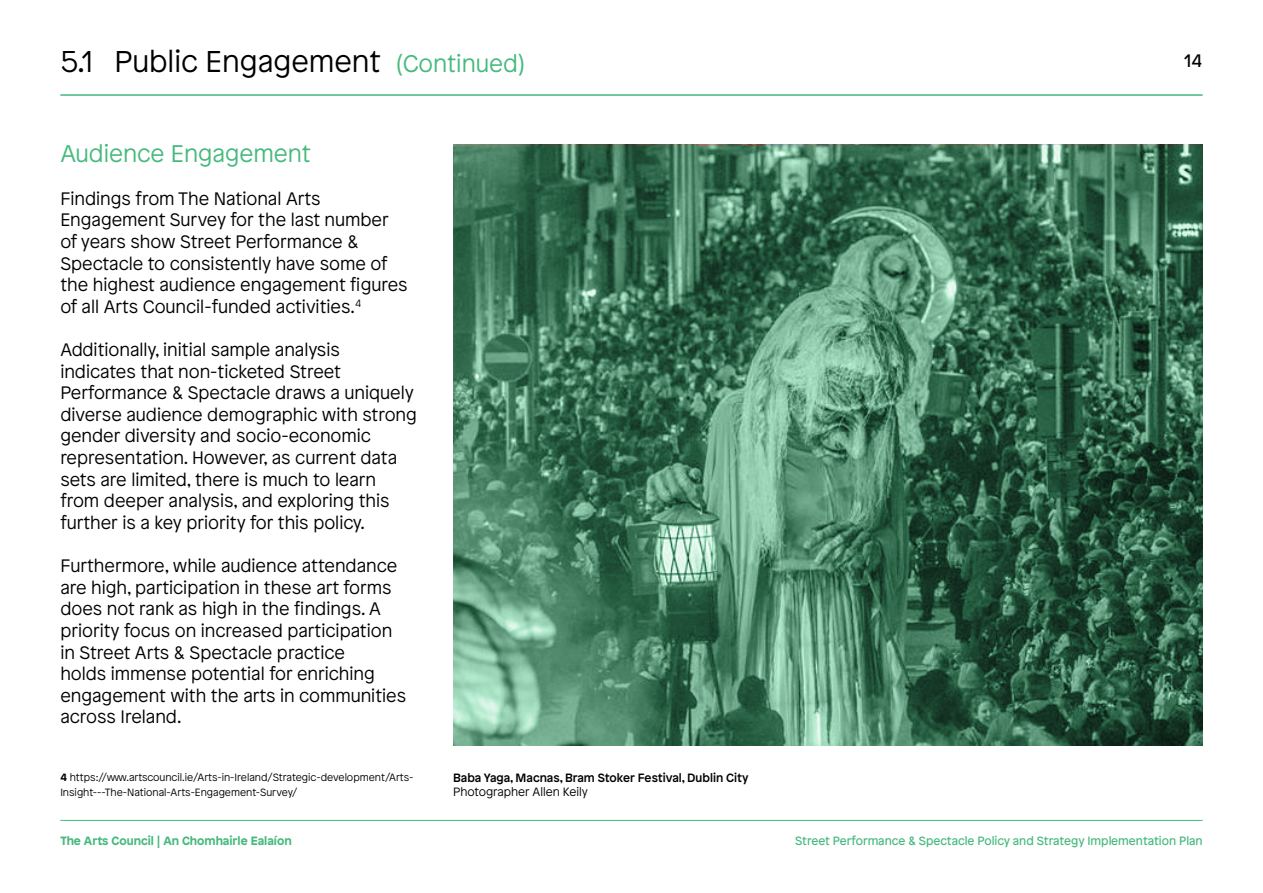
<style>
.page{position:relative;width:1263px;height:893px;background:#fff}
.page>*{position:absolute;margin:0;border:0;box-sizing:border-box;transform-origin:0 0}
.Title_Top_Text{font:300 30px "Patron";color:#000}
.Green_Quote_Text{font:300 24px "Patron";color:#45b97c}
.Body_Copy{font:300 18px/21.6px "Patron";color:#000}
.t1{font:18px "Patron";color:#000}
.t2{font:12px "Patron";color:#45b97c}
.t3{font:500 12px "Patron";color:#000}
.t4{font:700 12px "Patron";color:#45b97c}
.t5{font:300 12px "Patron";color:#000}
.Mouse_Text{font:300 10.5px/15px "Patron";color:#000}
.s1{font-size:24px;color:#45b97c}
.s2{font-weight:700}
</style>
<div class="page">
<hr style="left:60px;top:94px;width:1143px;height:2px;background:#45b97c">
<hr style="left:60px;top:820px;width:1143px;height:1px;background:#45b97c">
<svg style="left:453px;top:145px;width:750px;height:601px;background:#43775c"></svg>
<p class="Title_Top_Text" style="left:60px;top:41px;width:467px">5.1 Public Engagement <span class="s1">(Continued)</span></p>
<p class="t1" style="left:1184px;top:48px;width:20px">14</p>
<p class="Green_Quote_Text" style="left:60px;top:136px;width:252px">Audience Engagement</p>
<p class="Body_Copy" style="left:60px;top:187px;width:349px">Findings from The National Arts Engagement Survey for the last number of years show Street Performance &amp; Spectacle to consistently have some of the highest audience engagement figures of all Arts Council-funded activities.<sup>4</sup></p>
<p class="Body_Copy" style="left:60px;top:338px;width:358px">Additionally, initial sample analysis indicates that non-ticketed Street Performance &amp; Spectacle draws a uniquely diverse audience demographic with strong gender diversity and socio-economic representation. However, as current data sets are limited, there is much to learn from deeper analysis, and exploring this further is a key priority for this policy.</p>
<p class="Body_Copy" style="left:60px;top:554px;width:347px">Furthermore, while audience attendance are high, participation in these art forms does not rank as high in the findings. A priority focus on increased participation in Street Arts &amp; Spectacle practice<br>holds immense potential for enriching engagement with the arts in communities across Ireland.</p>
<p class="Mouse_Text" style="left:60px;top:770px;width:355px"><span class="s2">4</span> https://www.artscouncil.ie/Arts-in-Ireland/Strategic-development/Arts-<br>Insight---The-National-Arts-Engagement-Survey/</p>
<p class="t3" style="left:453px;top:768px;width:297px">Baba Yaga, Macnas, Bram Stoker Festival, Dublin City</p>
<p class="t5" style="left:453px;top:784px;width:136px">Photographer Allen Keily</p>
<p class="t4" style="left:60px;top:831px;width:233px">The Arts Council | An Chomhairle Ealaíon</p>
<p class="t2" style="left:795px;top:831px;width:409px">Street Performance &amp; Spectacle Policy and Strategy Implementation Plan</p>
</div>
